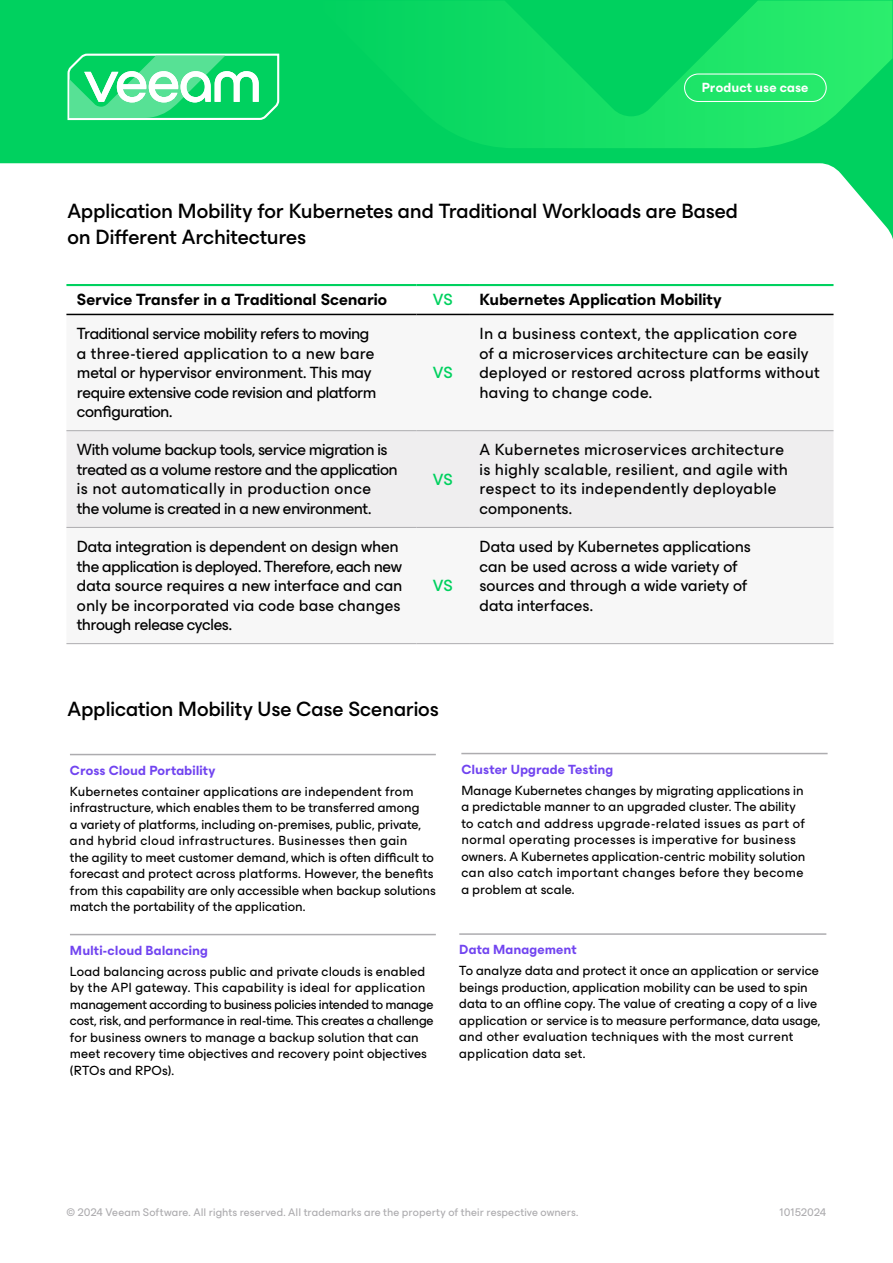
<style>
.page{position:relative;width:893px;height:1263px;background:#fff}
.page>*{position:absolute;margin:0;border:0;box-sizing:border-box;transform-origin:0 0}
.t1{font:500 21px/25.5px "ES Build Neutral";letter-spacing:-.01em;color:#000}
.t2{font:16.5px/19.5px "ES Build Neutral";letter-spacing:-.025em;color:#000}
.t3{font:16.5px/19.5px "ES Build Neutral";letter-spacing:-.005em;color:#000}
.t4{font:16.5px/19.5px "ES Build Neutral";letter-spacing:.015em;color:#000}
.t5{font:16.5px/19.5px "ES Build Neutral";letter-spacing:.02em;color:#000}
.t6{font:700 16.5px "ES Build Neutral";color:#000}
.t7{font:500 16.5px "ES Build Neutral";letter-spacing:-.01em;color:#00d15f}
.t8{font:13.5px/16.5px "ES Build Neutral";letter-spacing:.01em;color:#000}
.t9{font:700 13.5px "ES Build Neutral";letter-spacing:.005em;color:#7144f0}
.t10{font:700 13.5px "ES Build Neutral";letter-spacing:.005em;color:#fff}
.t11{font:11.25px "ES Build Neutral";letter-spacing:.01em;color:#adacaf}
</style>
<div class="page">
<svg style="left:1px;top:1px;width:891px;height:235px"></svg>
<svg style="left:312px;top:1px;width:580px;height:147px;background:#0eda63"></svg>
<svg style="left:66px;top:53px;width:214px;height:68px"></svg>
<div style="left:684px;top:74px;width:143px;height:28px;border:1px solid #fff;border-radius:14px"></div>
<hr style="left:461px;top:753px;width:367px;height:1px;background:#adacaf">
<hr style="left:70px;top:754px;width:366px;height:1px;background:#adacaf">
<hr style="left:70px;top:934px;width:366px;height:1px;background:#adacaf">
<div style="left:66px;top:431px;width:767px;height:96px;background:#efeeef"></div>
<hr style="left:66px;top:430px;width:350px;height:1px;background:#adacaf">
<hr style="left:416px;top:430px;width:53px;height:1px;background:#adacaf">
<hr style="left:469px;top:430px;width:364px;height:1px;background:#adacaf">
<hr style="left:66px;top:527px;width:350px;height:1px;background:#adacaf">
<hr style="left:416px;top:527px;width:53px;height:1px;background:#adacaf">
<hr style="left:469px;top:527px;width:364px;height:1px;background:#adacaf">
<hr style="left:66px;top:643px;width:350px;height:1px;background:#adacaf">
<hr style="left:416px;top:643px;width:53px;height:1px;background:#adacaf">
<hr style="left:469px;top:643px;width:364px;height:1px;background:#adacaf">
<hr style="left:66px;top:314px;width:350px;height:1px;background:#000">
<hr style="left:416px;top:314px;width:53px;height:1px;background:#000">
<hr style="left:469px;top:314px;width:364px;height:1px;background:#000">
<hr style="left:66px;top:284px;width:350px;height:2px;background:#00d15f">
<hr style="left:416px;top:284px;width:53px;height:2px;background:#00d15f">
<hr style="left:469px;top:284px;width:364px;height:2px;background:#00d15f">
<hr style="left:459px;top:933px;width:367px;height:2px;background:#adacaf">
<p class="t10" style="left:702px;top:77px;width:108px">Product use case</p>
<h1 class="t1" style="left:67px;top:196px;width:672px">Application Mobility for Kubernetes and Traditional Workloads are Based on Different Architectures</h1>
<p class="t6" style="left:77px;top:286px;width:312px">Service Transfer in a Traditional Scenario</p>
<p class="t7" style="left:433px;top:287px;width:21px">VS</p>
<p class="t6" style="left:479px;top:286px;width:244px">Kubernetes Application Mobility</p>
<p class="t2" style="left:77px;top:322px;width:301px">Traditional service mobility refers to moving a three-tiered application to a new bare metal or hypervisor environment. This may require extensive code revision and platform configuration.</p>
<p class="t4" style="left:479px;top:322px;width:341px">In a business context, the application core<br>of a microservices architecture can be easily deployed or restored across platforms without having to change code.</p>
<p class="t7" style="left:433px;top:360px;width:21px">VS</p>
<p class="t2" style="left:77px;top:438px;width:322px">With volume backup tools, service migration is treated as a volume restore and the application is not automatically in production once<br>the volume is created in a new environment.</p>
<p class="t3" style="left:77px;top:535px;width:327px">Data integration is dependent on design when the application is deployed. Therefore, each new data source requires a new interface and can only be incorporated via code base changes through release cycles.</p>
<p class="t7" style="left:433px;top:466px;width:21px">VS</p>
<p class="t7" style="left:433px;top:573px;width:21px">VS</p>
<h1 class="t1" style="left:68px;top:694px;width:373px">Application Mobility Use Case Scenarios</h1>
<p class="t5" style="left:479px;top:438px;width:310px">A Kubernetes microservices architecture is highly scalable, resilient, and agile with respect to its independently deployable components.</p>
<p class="t3" style="left:479px;top:535px;width:273px">Data used by Kubernetes applications can be used across a wide variety of sources and through a wide variety of data interfaces.</p>
<p class="t9" style="left:70px;top:759px;width:147px">Cross Cloud Portability</p>
<p class="t8" style="left:70px;top:782px;width:367px">Kubernetes container applications are independent from infrastructure, which enables them to be transferred among<br>a variety of platforms, including on-premises, public, private, and hybrid cloud infrastructures. Businesses then gain<br>the agility to meet customer demand, which is often difficult to forecast and protect across platforms. However, the benefits from this capability are only accessible when backup solutions match the portability of the application.</p>
<p class="t9" style="left:70px;top:939px;width:140px">Multi-cloud Balancing</p>
<p class="t8" style="left:70px;top:962px;width:365px">Load balancing across public and private clouds is enabled by the API gateway. This capability is ideal for application management according to business policies intended to manage cost, risk, and performance in real-time. This creates a challenge for business owners to manage a backup solution that can meet recovery time objectives and recovery point objectives (RTOs and RPOs).</p>
<p class="t9" style="left:461px;top:758px;width:153px">Cluster Upgrade Testing</p>
<p class="t8" style="left:461px;top:781px;width:346px">Manage Kubernetes changes by migrating applications in a predictable manner to an upgraded cluster. The ability to catch and address upgrade-related issues as part of normal operating processes is imperative for business owners. A Kubernetes application-centric mobility solution can also catch important changes before they become a problem at scale.</p>
<p class="t9" style="left:459px;top:938px;width:119px">Data Management</p>
<p class="t8" style="left:459px;top:961px;width:362px">To analyze data and protect it once an application or service beings production, application mobility can be used to spin data to an offline copy. The value of creating a copy of a live application or service is to measure performance, data usage, and other evaluation techniques with the most current application data set.</p>
<p class="t11" style="left:66px;top:1204px;width:514px">© 2024 Veeam Software. All rights reserved. All trademarks are the property of their respective owners.</p>
<p class="t11" style="left:779px;top:1204px;width:48px">10152024</p>
</div>
